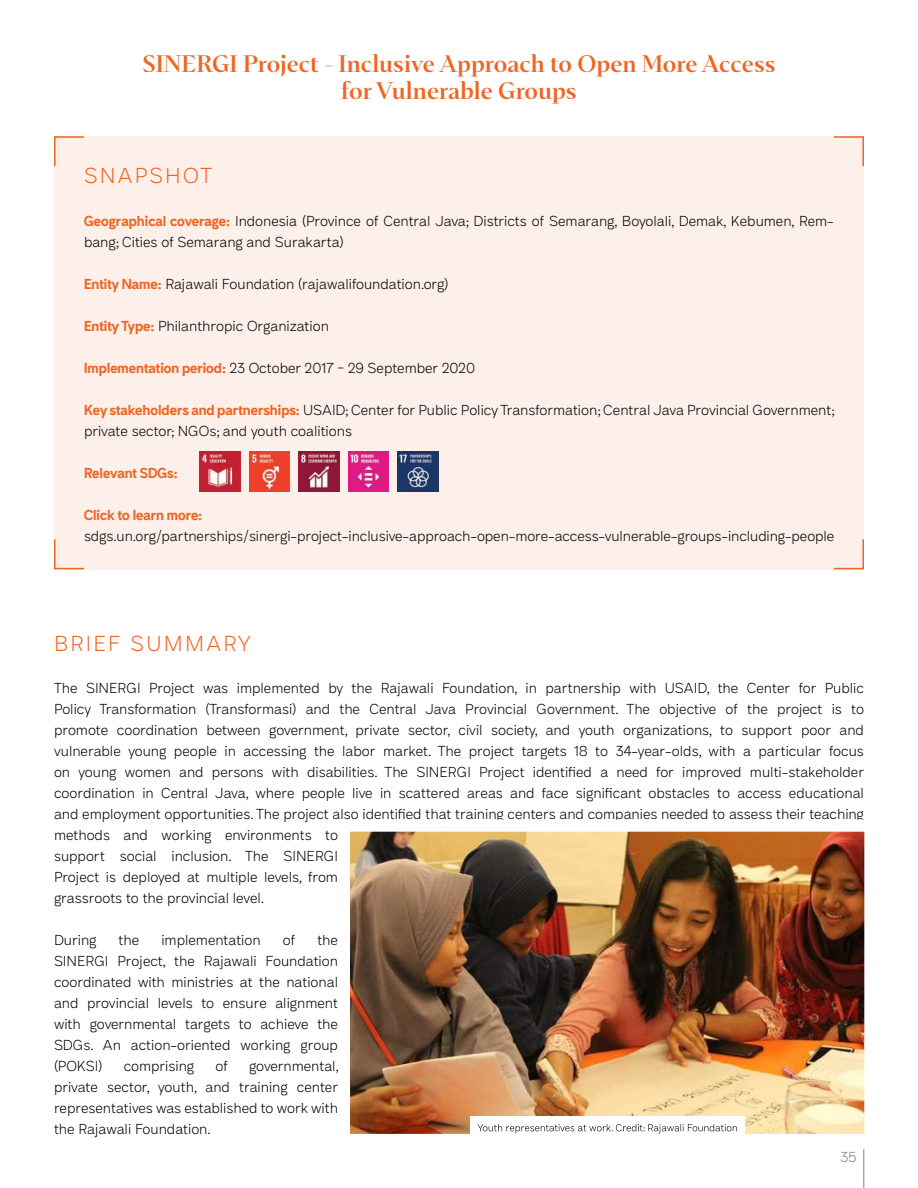
<style>
.page{position:relative;width:918px;height:1188px;background:#fff}
.page>*{position:absolute;margin:0;border:0;box-sizing:border-box;transform-origin:0 0}
.t1{font:500 22.5px/27px "Abstract";color:#ef6523;text-align:center}
.t2{font:22.5px "Compita";letter-spacing:.1em;color:#ef6523}
.t3{font:15px/21px "Compita";color:#000}
.t4{font:700 15px "Compita";color:#ef6523}
.t5{font:15px "Compita";color:#808080}
.s1{font-weight:700;color:#ef6523}
</style>
<div class="page">
<hr style="left:864px;top:1149px;width:1px;height:39px;background:#808080">
<div style="left:54px;top:136px;width:810px;height:433px;background:#fdefe9"></div>
<svg style="left:54px;top:136px;width:30px;height:31px"></svg>
<svg style="left:54px;top:539px;width:32px;height:31px"></svg>
<img style="left:200px;top:452px;width:40px;height:40px">
<img style="left:299px;top:452px;width:40px;height:40px">
<img style="left:249px;top:452px;width:41px;height:40px">
<img style="left:348px;top:452px;width:41px;height:40px">
<img style="left:398px;top:452px;width:40px;height:40px">
<img style="left:350px;top:831px;width:515px;height:321px">
<svg style="left:832px;top:539px;width:32px;height:31px"></svg>
<svg style="left:834px;top:136px;width:30px;height:31px"></svg>
<div style="left:470px;top:1117px;width:274px;height:20px;background:#fff"></div>
<svg style="left:478px;top:1124px;width:259px;height:10px"></svg>
<h1 class="t1" style="left:142px;top:51px;width:635px">SINERGI Project - Inclusive Approach to Open More Access for Vulnerable Groups</h1>
<h1 class="t2" style="left:84px;top:163px;width:130px">SNAPSHOT</h1>
<p class="t3" style="left:84px;top:211px;width:751px"><span class="s1">Geographical coverage:</span> Indonesia (Province of Central Java; Districts of Semarang, Boyolali, Demak, Kebumen, Rem&shy;bang; Cities of Semarang and Surakarta)</p>
<p class="t3" style="left:84px;top:274px;width:366px"><span class="s1">Entity Name:</span> Rajawali Foundation (rajawalifoundation.org)</p>
<p class="t3" style="left:84px;top:316px;width:246px"><span class="s1">Entity Type:</span> Philanthropic Organization</p>
<p class="t3" style="left:84px;top:358px;width:393px"><span class="s1">Implementation period:</span> 23 October 2017 - 29 September 2020</p>
<p class="t3" style="left:84px;top:400px;width:752px"><span class="s1">Key stakeholders and partnerships:</span> USAID; Center for Public Policy Transformation; Central Java Provincial Government; private sector; NGOs; and youth coalitions</p>
<p class="t4" style="left:84px;top:464px;width:95px">Relevant SDGs:</p>
<p class="t4" style="left:84px;top:506px;width:120px">Click to learn more:</p>
<p class="t3" style="left:84px;top:526px;width:752px">sdgs.un.org/partnerships/sinergi-project-inclusive-approach-open-more-access-vulnerable-groups-including-people</p>
<h1 class="t2" style="left:54px;top:630px;width:198px">BRIEF SUMMARY</h1>
<p class="t3" style="left:54px;top:678px;width:812px">The SINERGI Project was implemented by the Rajawali Foundation, in partnership with USAID, the Center for Public Policy Transformation (Transformasi) and the Central Java Provincial Government. The objective of the project is to promote coordination between government, private sector, civil society, and youth organizations, to support poor and vulnerable young people in accessing the labor market. The project targets 18 to 34-year-olds, with a particular focus on young women and persons with disabilities. The SINERGI Project identified a need for improved multi-stakeholder coordination in Central Java, where people live in scattered areas and face significant obstacles to access educational and employment opportunities. The project also identified that training centers and companies needed to assess their teaching methods and working environments to<br>support social inclusion. The SINERGI<br>Project is deployed at multiple levels, from<br>grassroots to the provincial level.</p>
<p class="t3" style="left:54px;top:930px;width:44px">During</p>
<p class="t3" style="left:119px;top:930px;width:22px">the</p>
<p class="t3" style="left:161px;top:930px;width:101px">implementation</p>
<p class="t3" style="left:283px;top:930px;width:14px">of</p>
<p class="t3" style="left:54px;top:930px;width:286px;text-align:justify;text-indent:263px">the SINERGI Project, the Rajawali Foundation coordinated with ministries at the national and provincial levels to ensure alignment with governmental targets to achieve the SDGs. An action-oriented working group (POKSI)</p>
<p class="t3" style="left:124px;top:1056px;width:72px">comprising</p>
<p class="t3" style="left:215px;top:1056px;width:14px">of</p>
<p class="t3" style="left:54px;top:1056px;width:286px;text-align:justify;text-indent:195px">governmental, private sector, youth, and training center representatives was established to work with the Rajawali Foundation.</p>
<p class="t5" style="left:840px;top:1148px;width:18px">35</p>
</div>
